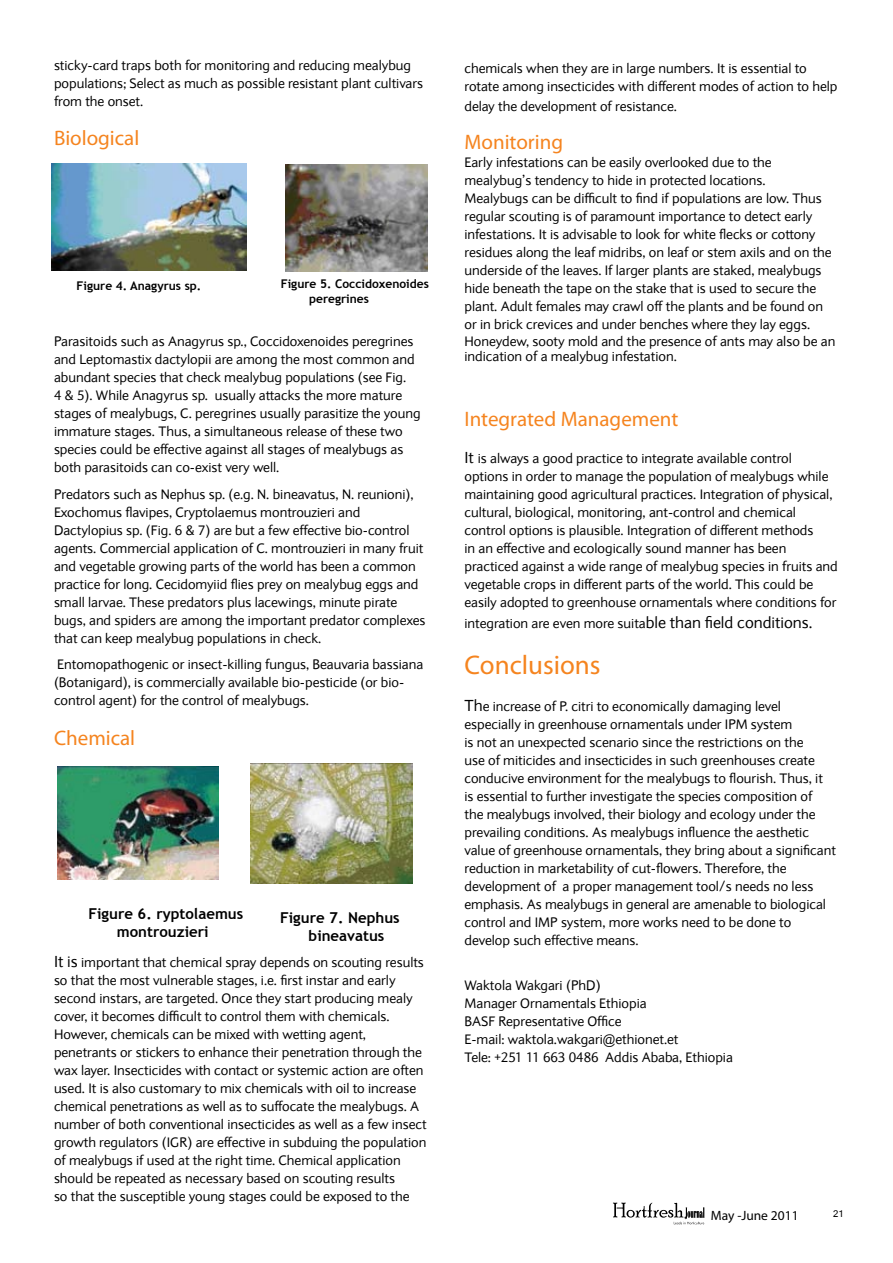
<style>
.page{position:relative;width:893px;height:1263px;background:#fff}
.page>*{position:absolute;margin:0;border:0;box-sizing:border-box;transform-origin:0 0}
.t1{font:27px "Myriad Pro";color:#f5841f}
.t2{font:21px "Myriad Pro";color:#f5841f}
.t3{font:700 15px/18px "Trebuchet MS";color:#000;text-align:center}
.t4{font:15px "Kartika";color:#000}
.t5{font:13.5px/18px "Barclays Sans";color:#000}
.t6{font:13.5px "Myriad Pro";color:#000}
.t7{font:700 12px/14.4px "Trebuchet MS";color:#000}
.s1{font-size:15.75px}
</style>
<div class="page">
<svg style="left:613px;top:1202px;width:92px;height:22px"></svg>
<img style="left:51px;top:163px;width:195px;height:107px">
<img style="left:286px;top:165px;width:142px;height:106px">
<img style="left:58px;top:766px;width:160px;height:113px">
<img style="left:251px;top:763px;width:161px;height:120px">
<p class="t5" style="left:54px;top:56px;width:371px">sticky-card traps both for monitoring and reducing mealybug populations; Select as much as possible resistant plant cultivars from the onset.</p>
<h2 class="t2" style="left:54px;top:125px;width:87px">Biological</h2>
<p class="t7" style="left:77px;top:279px;width:126px">Figure 4. Anagyrus sp.</p>
<p class="t7" style="left:309px;top:277px;width:121px;text-indent:-28px">Figure 5. Coccidoxenoides peregrines</p>
<p class="t5" style="left:54px;top:332px;width:368px">Parasitoids such as Anagyrus sp., Coccidoxenoides peregrines and Leptomastix dactylopii are among the most common and abundant species that check mealybug populations (see Fig.<br>4 &amp; 5). While Anagyrus sp. usually attacks the more mature stages of mealybugs, C. peregrines usually parasitize the young immature stages. Thus, a simultaneous release of these two species could be effective against all stages of mealybugs as both parasitoids can co-exist very well.</p>
<p class="t5" style="left:54px;top:485px;width:373px">Predators such as Nephus sp. (e.g. N. bineavatus, N. reunioni), Exochomus flavipes, Cryptolaemus montrouzieri and Dactylopius sp. (Fig. 6 &amp; 7) are but a few effective bio-control agents. Commercial application of C. montrouzieri in many fruit and vegetable growing parts of the world has been a common practice for long. Cecidomyiid flies prey on mealybug eggs and small larvae. These predators plus lacewings, minute pirate bugs, and spiders are among the important predator complexes that can keep mealybug populations in check.</p>
<p class="t5" style="left:54px;top:655px;width:371px">Entomopathogenic or insect-killing fungus, Beauvaria bassiana (Botanigard), is commercially available bio-pesticide (or bio&shy;control agent) for the control of mealybugs.</p>
<h2 class="t2" style="left:54px;top:725px;width:83px">Chemical</h2>
<p class="t3" style="left:88px;top:905px;width:156px">Figure 6. ryptolaemus montrouzieri</p>
<p class="t3" style="left:309px;top:908px;width:93px;text-align:left;text-indent:-28px">Figure 7. Nephus bineavatus</p>
<p class="t5" style="left:54px;top:953px;width:374px"><span class="s1">It is</span> important that chemical spray depends on scouting results so that the most vulnerable stages, i.e. first instar and early second instars, are targeted. Once they start producing mealy cover, it becomes difficult to control them with chemicals.<br>However, chemicals can be mixed with wetting agent, penetrants or stickers to enhance their penetration through the wax layer. Insecticides with contact or systemic action are often used. It is also customary to mix chemicals with oil to increase chemical penetrations as well as to suffocate the mealybugs. A number of both conventional insecticides as well as a few insect growth regulators (IGR) are effective in subduing the population of mealybugs if used at the right time. Chemical application should be repeated as necessary based on scouting results<br>so that the susceptible young stages could be exposed to the</p>
<p class="t5" style="left:464px;top:59px;width:374px">chemicals when they are in large numbers. It is essential to rotate among insecticides with different modes of action to help</p>
<p class="t5" style="left:464px;top:97px;width:214px">delay the development of resistance.</p>
<h2 class="t2" style="left:464px;top:129px;width:100px">Monitoring</h2>
<p class="t5" style="left:464px;top:154px;width:372px">Early infestations can be easily overlooked due to the mealybug’s tendency to hide in protected locations.<br>Mealybugs can be difficult to find if populations are low. Thus regular scouting is of paramount importance to detect early infestations. It is advisable to look for white flecks or cottony residues along the leaf midribs, on leaf or stem axils and on the underside of the leaves. If larger plants are staked, mealybugs hide beneath the tape on the stake that is used to secure the plant. Adult females may crawl off the plants and be found on or in brick crevices and under benches where they lay eggs.<br>Honeydew, sooty mold and the presence of ants may also be an</p>
<p class="t5" style="left:464px;top:348px;width:214px">indication of a mealybug infestation.</p>
<h2 class="t2" style="left:464px;top:406px;width:215px">Integrated Management</h2>
<p class="t5" style="left:464px;top:449px;width:375px"><span class="s1">It</span> is always a good practice to integrate available control options in order to manage the population of mealybugs while maintaining good agricultural practices. Integration of physical, cultural, biological, monitoring, ant-control and chemical control options is plausible. Integration of different methods<br>in an effective and ecologically sound manner has been practiced against a wide range of mealybug species in fruits and vegetable crops in different parts of the world. This could be easily adopted to greenhouse ornamentals where conditions for</p>
<p class="t5" style="left:464px;top:614px;width:349px">integration are even more suita<span class="s1">ble than field conditions.</span></p>
<h1 class="t1" style="left:464px;top:649px;width:138px">Conclusions</h1>
<p class="t5" style="left:464px;top:697px;width:373px"><span class="s1">Th</span>e increase of P. citri to economically damaging level especially in greenhouse ornamentals under IPM system<br>is not an unexpected scenario since the restrictions on the<br>use of miticides and insecticides in such greenhouses create conducive environment for the mealybugs to flourish. Thus, it<br>is essential to further investigate the species composition of<br>the mealybugs involved, their biology and ecology under the prevailing conditions. As mealybugs influence the aesthetic value of greenhouse ornamentals, they bring about a significant reduction in marketability of cut-flowers. Therefore, the development of a proper management tool/s needs no less emphasis. As mealybugs in general are amenable to biological control and IMP system, more works need to be done to develop such effective means.</p>
<p class="t5" style="left:464px;top:976px;width:270px">Waktola Wakgari (PhD)<br>Manager Ornamentals Ethiopia<br>BASF Representative Office<br>E-mail: waktola.wakgari@ethionet.et<br>Tele: +251 11 663 0486 Addis Ababa, Ethiopia</p>
<p class="t6" style="left:711px;top:1207px;width:89px">May -June 2011</p>
<p class="t4" style="left:833px;top:1206px;width:12px">21</p>
</div>
